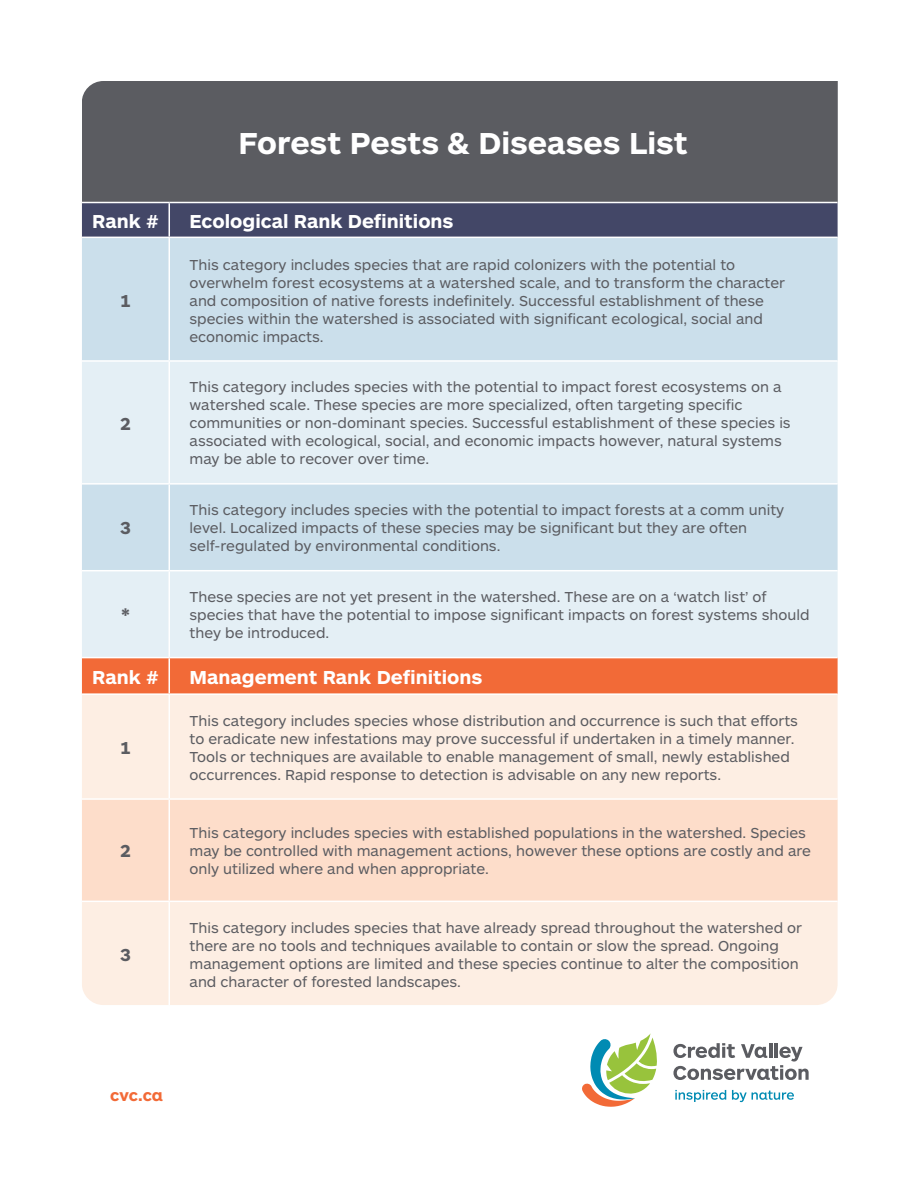
<style>
.page{position:relative;width:918px;height:1188px;background:#fff}
.page>*{position:absolute;margin:0;border:0;box-sizing:border-box;transform-origin:0 0}
.t1{font:700 31.5px "ARS Maquette Pro";color:#fff}
.t2{font:700 19.5px "ARS Maquette Pro";color:#fff}
.t3{font:700 18px "ARS Maquette Pro";color:#5b5c61}
.Body{font:700 16.5px "ARS Maquette Pro";color:#f26a37}
.t4{font:15px/18px "ARS Maquette Pro";color:#5b5c61}
</style>
<div class="page">
<div style="left:82px;top:81px;width:756px;height:121px;background:#5b5c61"></div>
<div style="left:82px;top:203px;width:756px;height:34px;background:#434767"></div>
<div style="left:82px;top:238px;width:756px;height:122px;background:#cbdfeb"></div>
<svg style="left:82px;top:362px;width:756px;height:295px;background:#dceaf2"></svg>
<div style="left:82px;top:658px;width:756px;height:35px;background:#f26a37"></div>
<div style="left:82px;top:695px;width:756px;height:310px;background:#fdeee3"></div>
<div style="left:82px;top:800px;width:756px;height:101px;background:#fdddca"></div>
<hr style="left:169px;top:238px;width:1px;height:122px;background:#fff">
<hr style="left:169px;top:362px;width:1px;height:121px;background:#fff">
<hr style="left:82px;top:483px;width:87px;height:2px;background:#fff">
<hr style="left:169px;top:483px;width:669px;height:2px;background:#fff">
<hr style="left:169px;top:485px;width:1px;height:85px;background:#fff">
<hr style="left:82px;top:570px;width:87px;height:1px;background:#fff">
<hr style="left:169px;top:570px;width:669px;height:1px;background:#fff">
<hr style="left:169px;top:571px;width:1px;height:86px;background:#fff">
<hr style="left:169px;top:658px;width:1px;height:35px;background:#fff">
<hr style="left:169px;top:695px;width:1px;height:103px;background:#fff">
<hr style="left:82px;top:798px;width:87px;height:2px;background:#fff">
<hr style="left:169px;top:798px;width:669px;height:2px;background:#fff">
<hr style="left:169px;top:800px;width:1px;height:101px;background:#fff">
<hr style="left:82px;top:901px;width:87px;height:1px;background:#fff">
<hr style="left:169px;top:901px;width:669px;height:1px;background:#fff">
<hr style="left:169px;top:902px;width:1px;height:103px;background:#fff">
<hr style="left:169px;top:203px;width:1px;height:34px;background:#fff">
<svg style="left:582px;top:1033px;width:75px;height:74px"></svg>
<svg style="left:673px;top:1043px;width:136px;height:37px"></svg>
<svg style="left:675px;top:1090px;width:51px;height:12px"></svg>
<svg style="left:732px;top:1090px;width:62px;height:12px"></svg>
<p class="t1" style="left:238px;top:123px;width:451px">Forest Pests &amp; Diseases List</p>
<p class="t2" style="left:92px;top:208px;width:68px">Rank #</p>
<p class="t2" style="left:190px;top:208px;width:266px">Ecological Rank Definitions</p>
<p class="t3" style="left:120px;top:289px;width:12px">1</p>
<p class="t3" style="left:120px;top:412px;width:12px">2</p>
<p class="t3" style="left:120px;top:516px;width:12px">3</p>
<p class="t3" style="left:121px;top:603px;width:10px">*</p>
<p class="t4" style="left:190px;top:255px;width:597px">This category includes species that are rapid colonizers with the potential to overwhelm forest ecosystems at a watershed scale, and to transform the character and composition of native forests indefinitely. Successful establishment of these species within the watershed is associated with significant ecological, social and economic impacts.</p>
<p class="t4" style="left:190px;top:377px;width:603px">This category includes species with the potential to impact forest ecosystems on a watershed scale. These species are more specialized, often targeting specific communities or non-dominant species. Successful establishment of these species is associated with ecological, social, and economic impacts however, natural systems may be able to recover over time.</p>
<p class="t4" style="left:190px;top:500px;width:596px">This category includes species with the potential to impact forests at a comm unity level. Localized impacts of these species may be significant but they are often self-regulated by environmental conditions.</p>
<p class="t4" style="left:190px;top:587px;width:622px">These species are not yet present in the watershed. These are on a ‘watch list’ of species that have the potential to impose significant impacts on forest systems should they be introduced.</p>
<p class="t2" style="left:92px;top:664px;width:68px">Rank #</p>
<p class="t2" style="left:190px;top:664px;width:294px">Management Rank Definitions</p>
<p class="t3" style="left:120px;top:736px;width:12px">1</p>
<p class="t3" style="left:120px;top:839px;width:12px">2</p>
<p class="t3" style="left:120px;top:943px;width:12px">3</p>
<p class="t4" style="left:190px;top:711px;width:610px">This category includes species whose distribution and occurrence is such that efforts to eradicate new infestations may prove successful if undertaken in a timely manner.<br>Tools or techniques are available to enable management of small, newly established occurrences. Rapid response to detection is advisable on any new reports.</p>
<p class="t4" style="left:190px;top:823px;width:623px">This category includes species with established populations in the watershed. Species may be controlled with management actions, however these options are costly and are only utilized where and when appropriate.</p>
<p class="t4" style="left:190px;top:918px;width:614px">This category includes species that have already spread throughout the watershed or there are no tools and techniques available to contain or slow the spread. Ongoing management options are limited and these species continue to alter the composition and character of forested landscapes.</p>
<p class="Body" style="left:110px;top:1085px;width:54px">cvc.ca</p>
</div>
